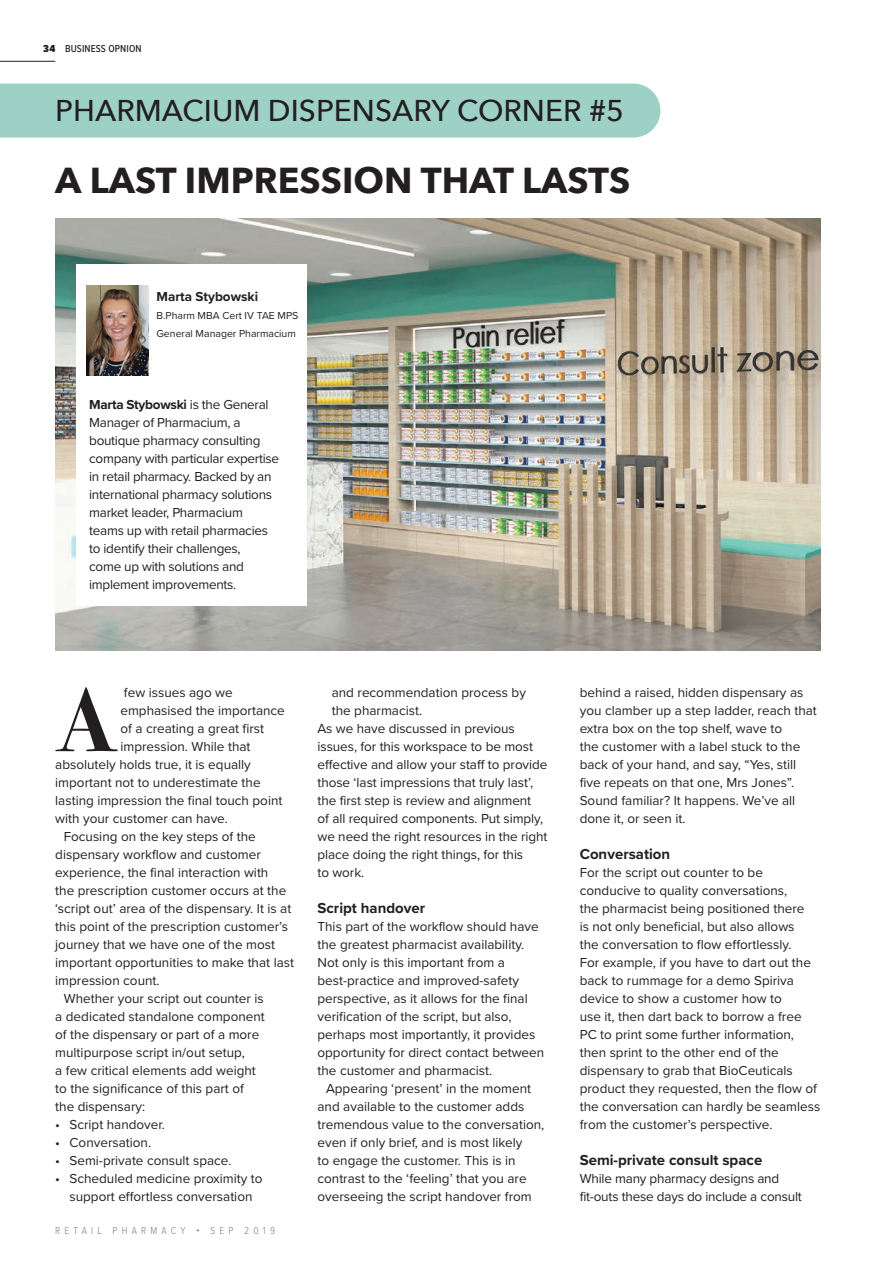
<style>
.page{position:relative;width:893px;height:1263px;background:#fff}
.page>*{position:absolute;margin:0;border:0;box-sizing:border-box;transform-origin:0 0}
.t1{font:700 91.5px "Bodoni Svty Two ITCTT";color:#231f20}
.t2{font:700 36px "Avenir Next";color:#231f20}
.t3{font:500 30px "Avenir Next";color:#231f20}
.t4{font:700 15px "Proxima Nova";color:#231f20}
.t5{font:13.5px/18px "Proxima Nova";color:#231f20}
.t6{font:13.5px/18px "Proxima Nova";letter-spacing:-.02em;color:#231f20}
.t7{font:700 13.5px "Proxima Nova";color:#231f20}
.t8{font:10.5px/18px "Proxima Nova";color:#231f20}
.t9{font:300 10.5px "Proxima Nova Cond";letter-spacing:.4em;color:#808285}
.t10{font:500 10.5px "Proxima Nova Cond";letter-spacing:.01em;color:#231f20}
.s1{font-weight:900}
.s2{font-weight:700}
</style>
<div class="page">
<hr style="left:0;top:61px;width:55px;height:1px;background:#231f20">
<div style="left:0;top:84px;width:660px;height:54px;background:#9ed1c5"></div>
<img style="left:55px;top:219px;width:766px;height:432px">
<div style="left:76px;top:264px;width:231px;height:341px;background:#fff"></div>
<img style="left:87px;top:286px;width:61px;height:90px">
<p class="t10" style="left:43px;top:41px;width:100px"><span class="s1">34</span> BUSINESS OPNION</p>
<h3 class="t3" style="left:55px;top:85px;width:570px">PHARMACIUM DISPENSARY CORNER #5</h3>
<h2 class="t2" style="left:55px;top:149px;width:577px">A LAST IMPRESSION THAT LASTS</h2>
<p class="t7" style="left:156px;top:286px;width:103px">Marta Stybowski</p>
<p class="t8" style="left:156px;top:306px;width:143px">B.Pharm MBA Cert IV TAE MPS<br>General Manager Pharmacium</p>
<p class="t6" style="left:89px;top:395px;width:191px"><span class="s2">Marta Stybowski</span> is the General<br>Manager of Pharmacium, a boutique pharmacy consulting company with particular expertise in retail pharmacy. Backed by an international pharmacy solutions market leader, Pharmacium teams up with retail pharmacies to identify their challenges,<br>come up with solutions and implement improvements.</p>
<h1 class="t1" style="left:55px;top:644px;width:64px">A</h1>
<p class="t5" style="left:124px;top:683px;width:110px">few issues ago we</p>
<p class="t5" style="left:120px;top:701px;width:166px">emphasised the importance</p>
<p class="t5" style="left:120px;top:719px;width:145px">of a creating a great first</p>
<p class="t5" style="left:120px;top:737px;width:132px">impression. While that</p>
<p class="t5" style="left:55px;top:755px;width:197px">absolutely holds true, it is equally</p>
<p class="t5" style="left:55px;top:773px;width:207px">important not to underestimate the</p>
<p class="t5" style="left:55px;top:791px;width:229px">lasting impression the final touch point</p>
<p class="t5" style="left:55px;top:809px;width:174px">with your customer can have.</p>
<p class="t5" style="left:64px;top:827px;width:194px">Focusing on the key steps of the</p>
<p class="t5" style="left:55px;top:845px;width:207px">dispensary workflow and customer</p>
<p class="t5" style="left:55px;top:863px;width:215px">experience, the final interaction with</p>
<p class="t5" style="left:55px;top:881px;width:233px">the prescription customer occurs at the</p>
<p class="t5" style="left:55px;top:899px;width:238px">‘script out’ area of the dispensary. It is at</p>
<p class="t5" style="left:55px;top:917px;width:234px">this point of the prescription customer’s</p>
<p class="t5" style="left:55px;top:935px;width:221px">journey that we have one of the most</p>
<p class="t5" style="left:55px;top:953px;width:240px">important opportunities to make that last</p>
<p class="t5" style="left:55px;top:971px;width:106px">impression count.</p>
<p class="t5" style="left:64px;top:989px;width:202px">Whether your script out counter is</p>
<p class="t5" style="left:55px;top:1007px;width:211px">a dedicated standalone component</p>
<p class="t5" style="left:55px;top:1025px;width:206px">of the dispensary or part of a more</p>
<p class="t5" style="left:55px;top:1043px;width:191px">multipurpose script in/out setup,</p>
<p class="t5" style="left:55px;top:1061px;width:202px">a few critical elements add weight</p>
<p class="t5" style="left:55px;top:1079px;width:190px">to the significance of this part of</p>
<p class="t5" style="left:55px;top:1097px;width:91px">the dispensary:</p>
<p class="t5" style="left:55px;top:1115px;width:111px">• Script handover.</p>
<p class="t5" style="left:55px;top:1133px;width:97px">• Conversation.</p>
<p class="t5" style="left:55px;top:1151px;width:178px">• Semi-private consult space.</p>
<p class="t5" style="left:55px;top:1169px;width:209px;text-align:center">• Scheduled medicine proximity to support effortless conversation</p>
<p class="t9" style="left:55px;top:1223px;width:221px">RETAIL PHARMACY • SEP 2019</p>
<p class="t5" style="left:332px;top:683px;width:196px">and recommendation process by</p>
<p class="t5" style="left:332px;top:701px;width:92px">the pharmacist.</p>
<p class="t5" style="left:317px;top:719px;width:199px">As we have discussed in previous</p>
<p class="t5" style="left:317px;top:737px;width:217px">issues, for this workspace to be most</p>
<p class="t5" style="left:317px;top:755px;width:231px">effective and allow your staff to provide</p>
<p class="t5" style="left:317px;top:773px;width:217px">those ‘last impressions that truly last’,</p>
<p class="t5" style="left:317px;top:791px;width:215px">the first step is review and alignment</p>
<p class="t5" style="left:317px;top:809px;width:227px">of all required components. Put simply,</p>
<p class="t5" style="left:317px;top:827px;width:232px">we need the right resources in the right</p>
<p class="t5" style="left:317px;top:845px;width:207px">place doing the right things, for this</p>
<p class="t5" style="left:317px;top:863px;width:48px">to work.</p>
<p class="t4" style="left:317px;top:897px;width:109px">Script handover</p>
<p class="t5" style="left:317px;top:917px;width:228px">This part of the workflow should have the greatest pharmacist availability.<br>Not only is this important from a best-practice and improved-safety perspective, as it allows for the final verification of the script, but also, perhaps most importantly, it provides opportunity for direct contact between the customer and pharmacist.</p>
<p class="t5" style="left:317px;top:1079px;width:228px;text-indent:9px">Appearing ‘present’ in the moment and available to the customer adds tremendous value to the conversation, even if only brief, and is most likely<br>to engage the customer. This is in contrast to the ‘feeling’ that you are overseeing the script handover from</p>
<p class="t5" style="left:580px;top:683px;width:239px">behind a raised, hidden dispensary as you clamber up a step ladder, reach that extra box on the top shelf, wave to<br>the customer with a label stuck to the back of your hand, and say, “Yes, still five repeats on that one, Mrs Jones”.<br>Sound familiar? It happens. We’ve all done it, or seen it.</p>
<p class="t4" style="left:580px;top:843px;width:92px">Conversation</p>
<p class="t5" style="left:580px;top:863px;width:242px">For the script out counter to be conducive to quality conversations,<br>the pharmacist being positioned there<br>is not only beneficial, but also allows<br>the conversation to flow effortlessly.<br>For example, if you have to dart out the back to rummage for a demo Spiriva device to show a customer how to<br>use it, then dart back to borrow a free PC to print some further information, then sprint to the other end of the dispensary to grab that BioCeuticals product they requested, then the flow of the conversation can hardly be seamless from the customer’s perspective.</p>
<p class="t4" style="left:580px;top:1149px;width:184px">Semi-private consult space</p>
<p class="t5" style="left:580px;top:1169px;width:224px">While many pharmacy designs and fit-outs these days do include a consult</p>
</div>
